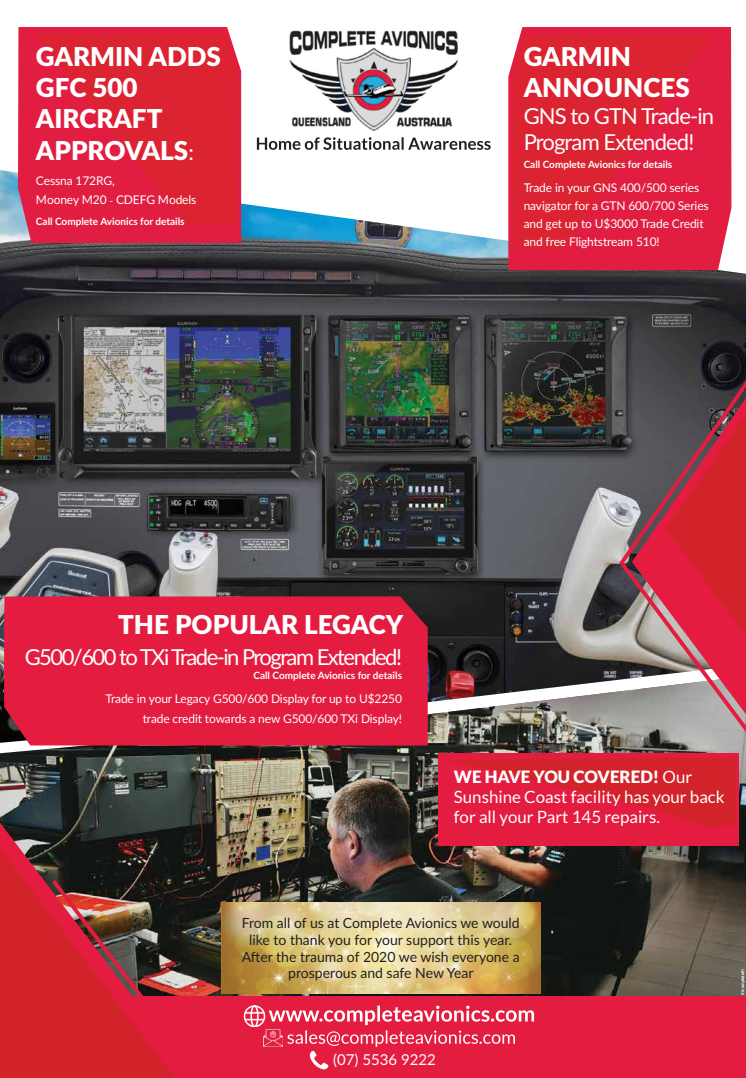
<style>
.page{position:relative;width:746px;height:1078px;background:#fff}
.page>*{position:absolute;margin:0;border:0;box-sizing:border-box;transform-origin:0 0}
.t1{font:900 26px/31.2px "Lato";color:#fff}
.t2{font:22px "Lato";letter-spacing:-.07em;color:#fff}
.t3{font:22px/26px "Lato";letter-spacing:-.04em;color:#fff}
.t4{font:16.9px/20.3px "Lato";color:#fff}
.t5{font:15px "Lato";color:#fff}
.t6{font:14px/16.8px "Lato";color:#231f20;text-align:center}
.t7{font:12px/18px "Lato";letter-spacing:-.01em;color:#fff}
.t8{font:700 10px "Lato";color:#fff}
.t9{font:700 4px "Helvetica";color:#fff}
.s1{font-weight:400;font-size:22px}
.s2{font-family:"Minion Pro"}
.s3{font-weight:900}
</style>
<div class="page">
<img style="left:0;top:748px;width:616px;height:247px">
<img style="left:0;top:170px;width:616px;height:578px">
<svg style="left:616px;top:35px;width:130px;height:960px;background:#605b58"></svg>
<img style="left:289px;top:30px;width:169px;height:102px">
<svg style="left:631px;top:398px;width:115px;height:316px;background:#9e6771"></svg>
<svg style="left:666px;top:413px;width:80px;height:222px;background:#c02b3b"></svg>
<svg style="left:0;top:822px;width:194px;height:54px;background:#2f2828"></svg>
<div style="left:438px;top:753px;width:300px;height:92px;background:#e41c40"></div>
<svg style="left:449px;top:757px;width:286px;height:70px"></svg>
<img style="left:175px;top:876px;width:36px;height:119px">
<div style="left:0;top:995px;width:746px;height:82px;background:#e41c40"></div>
<svg style="left:257px;top:137px;width:233px;height:13px"></svg>
<svg style="left:0;top:848px;width:175px;height:229px;background:#a4292f"></svg>
<svg style="left:274px;top:1005px;width:260px;height:19px"></svg>
<img style="left:243px;top:1005px;width:31px;height:21px">
<img style="left:264px;top:1029px;width:18px;height:17px">
<img style="left:0;top:697px;width:439px;height:71px">
<div style="left:4px;top:596px;width:423px;height:149px;background:#e41c40"></div>
<svg style="left:287px;top:1030px;width:228px;height:39px"></svg>
<img style="left:221px;top:902px;width:319px;height:91px">
<svg style="left:508px;top:27px;width:223px;height:243px;background:#e22c4d"></svg>
<svg style="left:510px;top:35px;width:203px;height:214px;background:#dd2238"></svg>
<div style="left:18px;top:27px;width:223px;height:216px;background:#e11e42"></div>
<svg style="left:36px;top:34px;width:203px;height:191px;background:#dd2138"></svg>
<h1 class="t1" style="left:36px;top:40px;width:186px">GARMIN ADDS<br>GFC 500<br>AIRCRAFT<br>APPROVALS<span class="s1">:</span></h1>
<p class="t7" style="left:36px;top:171px;width:162px;line-height:19.1px">Cessna 172RG,<br>Mooney M20 <span class="s2">-</span> CDEFG Models</p>
<p class="t8" style="left:36px;top:214px;width:150px">Call Complete Avionics for details</p>
<h1 class="t1" style="left:523px;top:40px;width:168px">GARMIN<br>ANNOUNCES</h1>
<h2 class="t3" style="left:523px;top:102px;width:192px">GNS to GTN Trade-in<br>Program Extended!</h2>
<p class="t8" style="left:523px;top:157px;width:150px">Call Complete Avionics for details</p>
<p class="t7" style="left:523px;top:178px;width:186px">Trade in your GNS 400/500 series navigator for a GTN 600/700 Series and get up to U$3000 Trade Credit and free Flightstream 510!</p>
<h1 class="t1" style="left:118px;top:607px;width:286px">THE POPULAR LEGACY</h1>
<h2 class="t2" style="left:25px;top:641px;width:379px">G500/600 to TXi Trade-in Program Extended!</h2>
<p class="t8" style="left:253px;top:668px;width:150px">Call Complete Avionics for details</p>
<p class="t7" style="left:105px;top:688px;width:298px;line-height:20px;text-align:right">Trade in your Legacy G500/600 Display for up to U$2250 trade credit towards a new G500/600 TXi Display!</p>
<h3 class="t4" style="left:454px;top:766px;width:272px"><span class="s3">WE HAVE YOU COVERED!</span> Our<br>Sunshine Coast facility has your back for all your Part 145 repairs.</h3>
<p class="t6" style="left:242px;top:913px;width:279px">From all of us at Complete Avionics we would like to thank you for your support this year.<br>After the trauma of 2020 we wish everyone a prosperous and safe New Year</p>
<p class="t5" style="left:333px;top:1048px;width:104px">(07) 5536 9222</p>
<p class="t9" style="left:740px;top:994px;width:28px;rotate:-90deg">21complete01</p>
</div>
